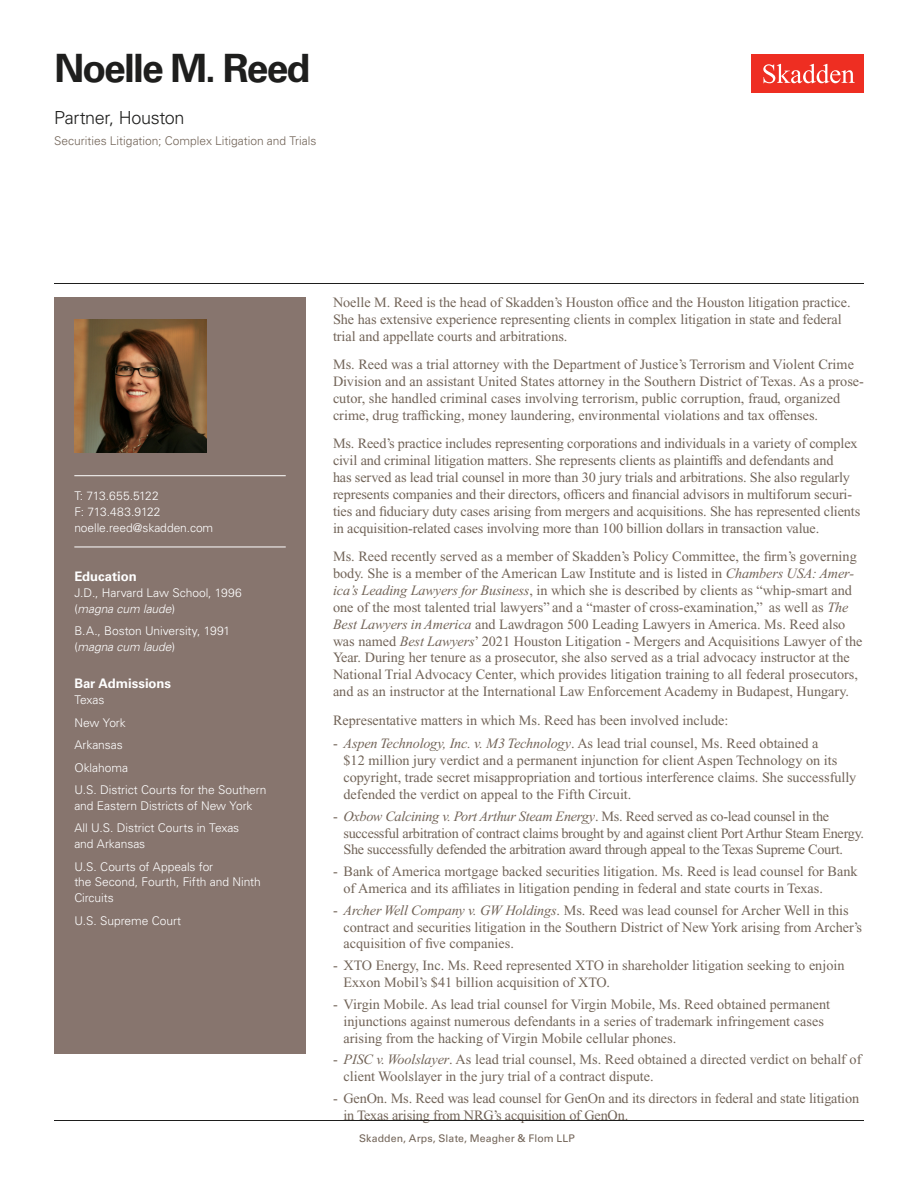
<style>
.page{position:relative;width:918px;height:1188px;background:#fff}
.page>*{position:absolute;margin:0;border:0;box-sizing:border-box;transform-origin:0 0}
.Name{font:700 39px "Univers LT Std";letter-spacing:-.05em;color:#1e1e1d}
.Title_and_Office{font:300 18px "Univers LT Std";letter-spacing:-.02em;color:#1e1e1d}
.Main_Body{font:14.25px/16.8px "Times New Roman PS Std";color:#726458}
.Main_Body-2{font:14.25px/16.8px "Times New Roman PS Std";letter-spacing:-.02em;color:#726458}
.Bar_Admission_Educat{font:700 13.2px "Univers LT Std";letter-spacing:-.005em;color:#fff}
.Sidebar_text{font:300 12px/15.8px "Univers LT Std";letter-spacing:-.005em;color:#fff}
.Practice{font:300 12px "Univers LT Std";color:#726458}
.Email{font:300 12px "Univers LT Std";letter-spacing:-.005em;color:#fff}
.Phone_Number{font:300 12px "Univers LT Std";letter-spacing:-.025em;color:#fff}
.Fax_Number{font:300 12px "Univers LT Std";letter-spacing:-.015em;color:#fff}
.Folio{font:10.5px "Univers LT Std";letter-spacing:.01em;color:#726458}
.s1{font-style:italic}
.s2{font-weight:700;color:#fff}
</style>
<div class="page">
<div style="left:752px;top:54px;width:112px;height:39px;background:#ee2e22"></div>
<svg style="left:763px;top:64px;width:92px;height:19px"></svg>
<div style="left:54px;top:297px;width:252px;height:756px;background:#87756e"></div>
<hr style="left:74px;top:475px;width:212px;height:1px;background:#fff">
<hr style="left:74px;top:547px;width:212px;height:1px;background:#fff">
<img style="left:74px;top:320px;width:132px;height:132px">
<hr style="left:54px;top:1120px;width:810px;height:1px;background:#1e1e1d">
<hr style="left:54px;top:283px;width:810px;height:1px;background:#1e1e1d">
<h1 class="Name" style="left:54px;top:46px;width:258px">Noelle M. Reed</h1>
<h2 class="Title_and_Office" style="left:54px;top:107px;width:132px">Partner, Houston</h2>
<h3 class="Practice" style="left:54px;top:134px;width:264px">Securities Litigation; Complex Litigation and Trials</h3>
<p class="Phone_Number" style="left:74px;top:489px;width:86px">T: 713.655.5122</p>
<p class="Fax_Number" style="left:74px;top:504px;width:88px">F: 713.483.9122</p>
<p class="Email" style="left:74px;top:520px;width:140px">noelle.reed@skadden.com</p>
<p class="Bar_Admission_Educat" style="left:74px;top:569px;width:64px">Education</p>
<p class="Sidebar_text" style="left:74px;top:585px;width:169px">J.D., Harvard Law School, 1996 (<span class="s1">magna cum laude</span>)</p>
<p class="Sidebar_text" style="left:74px;top:623px;width:157px">B.A., Boston University, 1991 (<span class="s1">magna cum laude</span>)</p>
<p class="Bar_Admission_Educat" style="left:74px;top:676px;width:98px">Bar Admissions</p>
<p class="Sidebar_text" style="left:74px;top:692px;width:32px">Texas</p>
<p class="Sidebar_text" style="left:74px;top:714px;width:53px">New York</p>
<p class="Sidebar_text" style="left:74px;top:737px;width:50px">Arkansas</p>
<p class="Sidebar_text" style="left:74px;top:759px;width:55px">Oklahoma</p>
<p class="Sidebar_text" style="left:74px;top:782px;width:194px">U.S. District Courts for the Southern and Eastern Districts of New York</p>
<p class="Sidebar_text" style="left:74px;top:820px;width:166px">All U.S. District Courts in Texas and Arkansas</p>
<p class="Sidebar_text" style="left:74px;top:858px;width:188px">U.S. Courts of Appeals for<br>the Second, Fourth, Fifth and Ninth<br>Circuits</p>
<p class="Sidebar_text" style="left:74px;top:912px;width:108px">U.S. Supreme Court</p>
<p class="Main_Body" style="left:333px;top:294px;width:519px">Noelle M. Reed is the head of Skadden’s Houston office and the Houston litigation practice.<br>She has extensive experience representing clients in complex litigation in state and federal trial and appellate courts and arbitrations.</p>
<p class="Main_Body" style="left:333px;top:356px;width:532px">Ms. Reed was a trial attorney with the Department of Justice’s Terrorism and Violent Crime Division and an assistant United States attorney in the Southern District of Texas. As a prose&shy;cutor, she handled criminal cases involving terrorism, public corruption, fraud, organized crime, drug trafficking, money laundering, environmental violations and tax offenses.</p>
<p class="Main_Body" style="left:333px;top:435px;width:529px">Ms. Reed’s practice includes representing corporations and individuals in a variety of complex civil and criminal litigation matters. She represents clients as plaintiffs and defendants and<br>has served as lead trial counsel in more than 30 jury trials and arbitrations. She also regularly represents companies and their directors, officers and financial advisors in multiforum securi&shy;ties and fiduciary duty cases arising from mergers and acquisitions. She has represented clients in acquisition-related cases involving more than 100 billion dollars in transaction value.</p>
<p class="Main_Body" style="left:333px;top:548px;width:531px">Ms. Reed recently served as a member of Skadden’s Policy Committee, the firm’s governing body. She is a member of the American Law Institute and is listed in <span class="s1">Chambers USA: Amer&shy;ica’s Leading Lawyers for Business</span>, in which she is described by clients as “whip-smart and one of the most talented trial lawyers” and a “master of cross-examination,” as well as <span class="s1">The Best Lawyers in America</span> and Lawdragon 500 Leading Lawyers in America. Ms. Reed also was named <span class="s1">Best Lawyers</span>’ 2021 Houston Litigation - Mergers and Acquisitions Lawyer of the Year. During her tenure as a prosecutor, she also served as a trial advocacy instructor at the National Trial Advocacy Center, which provides litigation training to all federal prosecutors, and as an instructor at the International Law Enforcement Academy in Budapest, Hungary.</p>
<p class="Main_Body" style="left:333px;top:712px;width:397px">Representative matters in which Ms. Reed has been involved include:</p>
<p class="Main_Body" style="left:344px;top:735px;width:514px;text-indent:-10px">- <span class="s1">Aspen Technology, Inc. v. M3 Technology</span>. As lead trial counsel, Ms. Reed obtained a<br>$12 million jury verdict and a permanent injunction for client Aspen Technology on its copyright, trade secret misappropriation and tortious interference claims. She successfully defended the verdict on appeal to the Fifth Circuit.</p>
<p class="Main_Body-2" style="left:344px;top:808px;width:522px;text-indent:-10px">- <span class="s1">Oxbow Calcining v. Port Arthur Steam Energy</span>. Ms. Reed served as co-lead counsel in the successful arbitration of contract claims brought by and against client Port Arthur Steam Energy.<br>She successfully defended the arbitration award through appeal to the Texas Supreme Court.</p>
<p class="Main_Body" style="left:344px;top:863px;width:516px;text-indent:-10px">- Bank of America mortgage backed securities litigation. Ms. Reed is lead counsel for Bank of America and its affiliates in litigation pending in federal and state courts in Texas.</p>
<p class="Main_Body" style="left:344px;top:902px;width:520px;text-indent:-10px">- <span class="s1">Archer Well Company v. GW Holdings</span>. Ms. Reed was lead counsel for Archer Well in this contract and securities litigation in the Southern District of New York arising from Archer’s acquisition of five companies.</p>
<p class="Main_Body" style="left:344px;top:957px;width:503px;text-indent:-10px">- XTO Energy, Inc. Ms. Reed represented XTO in shareholder litigation seeking to enjoin<br>Exxon Mobil’s $41 billion acquisition of XTO.</p>
<p class="Main_Body" style="left:344px;top:996px;width:488px;text-indent:-10px">- Virgin Mobile. As lead trial counsel for Virgin Mobile, Ms. Reed obtained permanent injunctions against numerous defendants in a series of trademark infringement cases arising from the hacking of Virgin Mobile cellular phones.</p>
<p class="Main_Body" style="left:344px;top:1051px;width:519px;text-indent:-11px">- <span class="s1">PISC v. Woolslayer</span>. As lead trial counsel, Ms. Reed obtained a directed verdict on behalf of client Woolslayer in the jury trial of a contract dispute.</p>
<p class="Main_Body" style="left:344px;top:1090px;width:517px;text-indent:-10px">- GenOn. Ms. Reed was lead counsel for GenOn and its directors in federal and state litigation in Texas arising from NRG’s acquisition of GenOn.</p>
<p class="Folio" style="left:343px;top:1132px;width:233px"><span class="s2">1</span> Skadden, Arps, Slate, Meagher &amp; Flom LLP</p>
</div>
